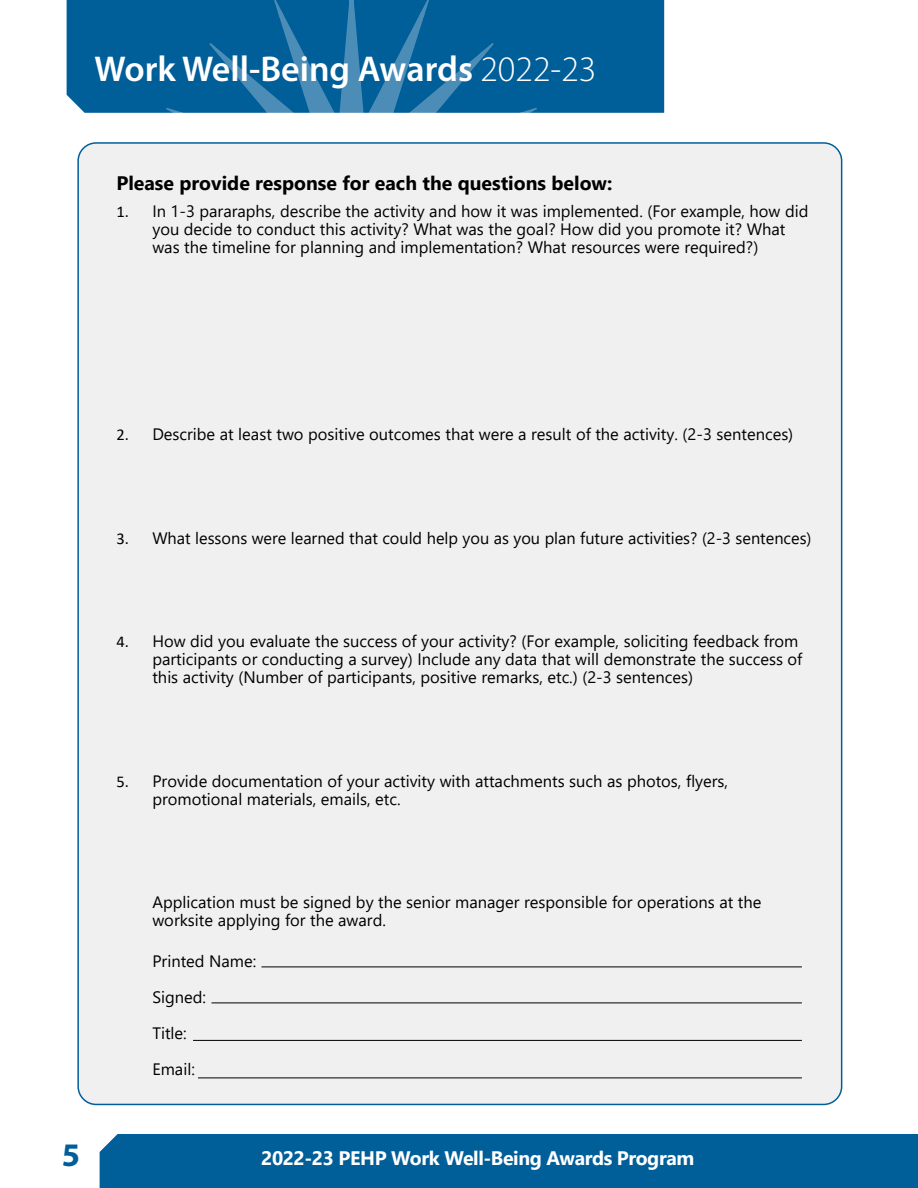
<style>
.page{position:relative;width:918px;height:1188px;background:#fff}
.page>*{position:absolute;margin:0;border:0;box-sizing:border-box;transform-origin:0 0}
.t1{font:600 36px "Myriad Pro";color:#fff}
.t2{font:700 33px "Myriad Pro";color:#005e99}
.t3{font:700 19.5px "Segoe UI";color:#000}
.t4{font:700 19.5px "Segoe UI";letter-spacing:-.02em;color:#fff}
.t5{font:16.5px/18px "Segoe UI";color:#000}
.s1{font-weight:300}
.s2{font-family:"Calibri"}
</style>
<div class="page">
<div style="left:67px;top:0;width:597px;height:113px;background:#005e99"></div>
<svg style="left:151px;top:0;width:401px;height:113px;background:#0b659d"></svg>
<div style="left:100px;top:1134px;width:818px;height:54px;background:#005e99"></div>
<div style="left:78px;top:143px;width:764px;height:961px;background:#f1f0f1;border-radius:18px"></div>
<hr style="left:261px;top:967px;width:541px;height:1px;background:#000">
<hr style="left:212px;top:1003px;width:590px;height:1px;background:#000">
<hr style="left:198px;top:1078px;width:604px;height:1px;background:#000">
<hr style="left:193px;top:1040px;width:609px;height:1px;background:#000">
<h1 class="t1" style="left:94px;top:46px;width:504px">Work Well-Being Awards <span class="s1">2022-23</span></h1>
<p class="t3" style="left:116px;top:164px;width:498px">Please provide response for each the questions below:</p>
<p class="t5" style="left:152px;top:200px;width:658px;text-indent:-36px"><span class="s2">1.</span> In 1-3 pararaphs, describe the activity and how it was implemented. (For example, how did you decide to conduct this activity? What was the goal? How did you promote it? What was the timeline for planning and implementation? What resources were required?)</p>
<p class="t5" style="left:116px;top:424px;width:678px"><span class="s2">2.</span> Describe at least two positive outcomes that were a result of the activity. (2-3 sentences)</p>
<p class="t5" style="left:116px;top:527px;width:697px"><span class="s2">3.</span> What lessons were learned that could help you as you plan future activities? (2-3 sentences)</p>
<p class="t5" style="left:152px;top:631px;width:652px;text-indent:-36px"><span class="s2">4.</span> How did you evaluate the success of your activity? (For example, soliciting feedback from participants or conducting a survey) Include any data that will demonstrate the success of this activity (Number of participants, positive remarks, etc.) (2-3 sentences)</p>
<p class="t5" style="left:152px;top:770px;width:577px;text-indent:-36px"><span class="s2">5.</span> Provide documentation of your activity with attachments such as photos, flyers, promotional materials, emails, etc.</p>
<p class="t5" style="left:152px;top:892px;width:611px">Application must be signed by the senior manager responsible for operations at the worksite applying for the award.</p>
<p class="t5" style="left:152px;top:941px;width:105px;line-height:36px">Printed Name:<br>Signed:<br>Title:<br>Email:</p>
<h2 class="t2" style="left:62px;top:1134px;width:20px">5</h2>
<p class="t4" style="left:261px;top:1139px;width:435px">2022-23 PEHP Work Well-Being Awards Program</p>
</div>
